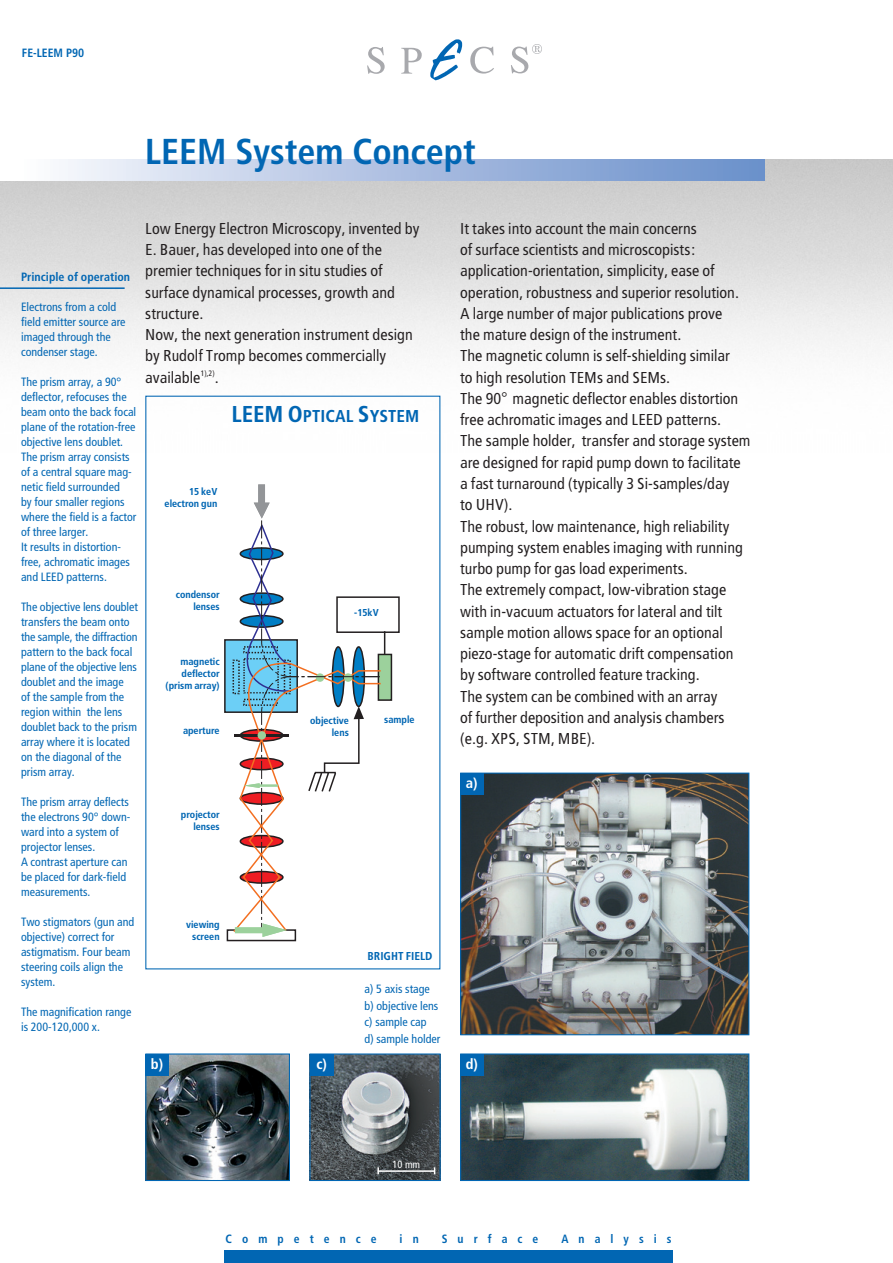
<style>
.page{position:relative;width:893px;height:1263px;background:#fff}
.page>*{position:absolute;margin:0;border:0;box-sizing:border-box;transform-origin:0 0}
.t1{font:700 condensed 36px "Frutiger";color:#0166b3}
.t2{font:18px "Frutiger Bol Con";color:#0166b3}
.t3{font:16.5px/21.3px "Frutiger Reg Con";color:#231f20}
.t4{font:15px "Frutiger Bol Con";color:#fff}
.t5{font:condensed 12px/15px "Frutiger";color:#0166b3}
.t6{font:700 condensed 12px "Frutiger";color:#0166b3}
.t7{font:700 condensed 12px "Frutiger";letter-spacing:.865em;color:#0166b3}
.t8{font:12px "Frutiger Bol Con";color:#0166b3}
.t9{font:10.5px/12px "Frutiger Bol Con";color:#0166b3;text-align:right}
.t10{font:condensed 10.5px "Frutiger";color:#fff}
.s1{font-size:24px}
</style>
<div class="page">
<div style="left:22px;top:159px;width:743px;height:22px;background:linear-gradient(to right,#faf9fd,#668cc9)"></div>
<svg style="left:367px;top:47px;width:17px;height:27px"></svg>
<svg style="left:401px;top:48px;width:21px;height:26px"></svg>
<svg style="left:470px;top:47px;width:24px;height:27px"></svg>
<svg style="left:511px;top:44px;width:31px;height:29px"></svg>
<svg style="left:430px;top:39px;width:32px;height:41px"></svg>
<div style="left:224px;top:1250px;width:448px;height:13px;background:#0166b3"></div>
<div style="left:377px;top:654px;width:15px;height:47px;background:#9cd19c;border:2px solid #231f20"></div>
<div style="left:227px;top:929px;width:69px;height:12px;background:#fff;border:2px solid #231f20"></div>
<div style="left:224px;top:639px;width:74px;height:74px;background:#6ccff6;border:2px solid #231f20"></div>
<div style="left:336px;top:596px;width:63px;height:37px;border:2px solid #231f20"></div>
<svg style="left:232px;top:484px;width:154px;height:453px"></svg>
<img style="left:147px;top:1055px;width:141px;height:124px">
<div style="left:145px;top:1053px;width:145px;height:128px;border:1px solid #0166b3"></div>
<img style="left:311px;top:1055px;width:127px;height:124px">
<div style="left:309px;top:1053px;width:131px;height:128px;border:1px solid #0166b3"></div>
<img style="left:462px;top:1055px;width:285px;height:124px">
<div style="left:460px;top:1053px;width:289px;height:128px;border:1px solid #0166b3"></div>
<img style="left:462px;top:775px;width:285px;height:258px">
<div style="left:460px;top:773px;width:289px;height:262px;border:1px solid #0166b3"></div>
<div style="left:145px;top:1054px;width:24px;height:22px;background:#0166b3"></div>
<div style="left:310px;top:1054px;width:23px;height:22px;background:#0166b3"></div>
<div style="left:460px;top:1054px;width:23px;height:22px;background:#0166b3"></div>
<div style="left:460px;top:773px;width:23px;height:21px;background:#0166b3"></div>
<div style="left:304px;top:712px;width:49px;height:37px;background:#fff"></div>
<div style="left:380px;top:711px;width:49px;height:37px;background:#fff"></div>
<div style="left:350px;top:603px;width:35px;height:24px;background:#fff"></div>
<hr style="left:0;top:287px;width:125px;height:2px;background:#0166b3">
<hr style="left:378px;top:1170px;width:57px;height:2px;background:#fff">
<svg style="left:377px;top:1167px;width:2px;height:7px"></svg>
<p class="t6" style="left:22px;top:48px;width:64px">FE-LEEM P90</p>
<h1 class="t1" style="left:145px;top:137px;width:332px">LEEM System Concept</h1>
<p class="t6" style="left:21px;top:272px;width:111px">Principle of operation</p>
<p class="t5" style="left:21px;top:300px;width:106px">Electrons from a cold field emitter source are imaged through the condenser stage.</p>
<p class="t5" style="left:21px;top:375px;width:117px">The prism array, a 90° deflector, refocuses the beam onto the back focal plane of the rotation-free objective lens doublet.<br>The prism array consists of a central square mag&shy;netic field surrounded<br>by four smaller regions where the field is a factor of three larger.<br>It results in distortion&shy;free, achromatic images and LEED patterns.</p>
<p class="t5" style="left:21px;top:600px;width:118px">The objective lens doublet transfers the beam onto the sample, the diffraction pattern to the back focal plane of the objective lens doublet and the image<br>of the sample from the region within the lens doublet back to the prism array where it is located on the diagonal of the prism array.</p>
<p class="t5" style="left:21px;top:795px;width:111px">The prism array deflects the electrons 90° down&shy;ward into a system of projector lenses.<br>A contrast aperture can be placed for dark-field measurements.</p>
<p class="t5" style="left:21px;top:915px;width:115px">Two stigmators (gun and objective) correct for astigmatism. Four beam steering coils align the system.</p>
<p class="t5" style="left:21px;top:1005px;width:112px">The magnification range is 200-120,000 x.</p>
<p class="t3" style="left:145px;top:219px;width:275px">Low Energy Electron Microscopy, invented by E. Bauer, has developed into one of the premier techniques for in situ studies of surface dynamical processes, growth and structure.<br>Now, the next generation instrument design by Rudolf Tromp becomes commercially available<sup>1),2)</sup>.</p>
<p class="t3" style="left:460px;top:219px;width:292px">It takes into account the main concerns<br>of surface scientists and microscopists: application-orientation, simplicity, ease of operation, robustness and superior resolution.<br>A large number of major publications prove<br>the mature design of the instrument.<br>The magnetic column is self-shielding similar<br>to high resolution TEMs and SEMs.<br>The 90 magnetic deflector enables distortion free achromatic images and LEED patterns.<br>The sample holder, transfer and storage system are designed for rapid pump down to facilitate a fast turnaround (typically 3 Si-samples/day<br>to UHV).<br>The robust, low maintenance, high reliability pumping system enables imaging with running turbo pump for gas load experiments.<br>The extremely compact, low-vibration stage with in-vacuum actuators for lateral and tilt sample motion allows space for an optional piezo-stage for automatic drift compensation by software controlled feature tracking.<br>The system can be combined with an array<br>of further deposition and analysis chambers (e.g. XPS, STM, MBE).</p>
<p class="t2" style="left:231px;top:409px;width:189px"><span class="s1">LEEM O</span>PTICAL <span class="s1">S</span>YSTEM</p>
<p class="t9" style="left:165px;top:486px;width:54px">15 keV electron gun</p>
<p class="t9" style="left:176px;top:589px;width:45px">condensor lenses</p>
<p class="t9" style="left:354px;top:607px;width:26px">-15kV</p>
<p class="t9" style="left:165px;top:657px;width:56px">magnetic deflector (prism array)</p>
<p class="t9" style="left:183px;top:726px;width:38px">aperture</p>
<p class="t9" style="left:310px;top:716px;width:40px">objective lens</p>
<p class="t9" style="left:384px;top:714px;width:32px">sample</p>
<p class="t9" style="left:181px;top:810px;width:40px">projector lenses</p>
<p class="t9" style="left:186px;top:920px;width:35px;text-align:center">viewing screen</p>
<p class="t4" style="left:466px;top:777px;width:13px">a)</p>
<p class="t8" style="left:367px;top:951px;width:67px">BRIGHT FIELD</p>
<p class="t5" style="left:364px;top:982px;width:77px;line-height:16.5px">a) 5 axis stage b) objective lens c) sample cap<br>d) sample holder</p>
<p class="t4" style="left:151px;top:1058px;width:14px">b)</p>
<p class="t4" style="left:316px;top:1058px;width:12px">c)</p>
<p class="t4" style="left:465px;top:1058px;width:14px">d)</p>
<p class="t10" style="left:392px;top:1161px;width:29px">10 mm</p>
<p class="t7" style="left:225px;top:1234px;width:152px">Competence</p>
<p class="t6" style="left:399px;top:1234px;width:21px">i n</p>
<p class="t7" style="left:441px;top:1234px;width:98px">Surface</p>
<p class="t7" style="left:561px;top:1234px;width:112px">Analysis</p>
</div>
